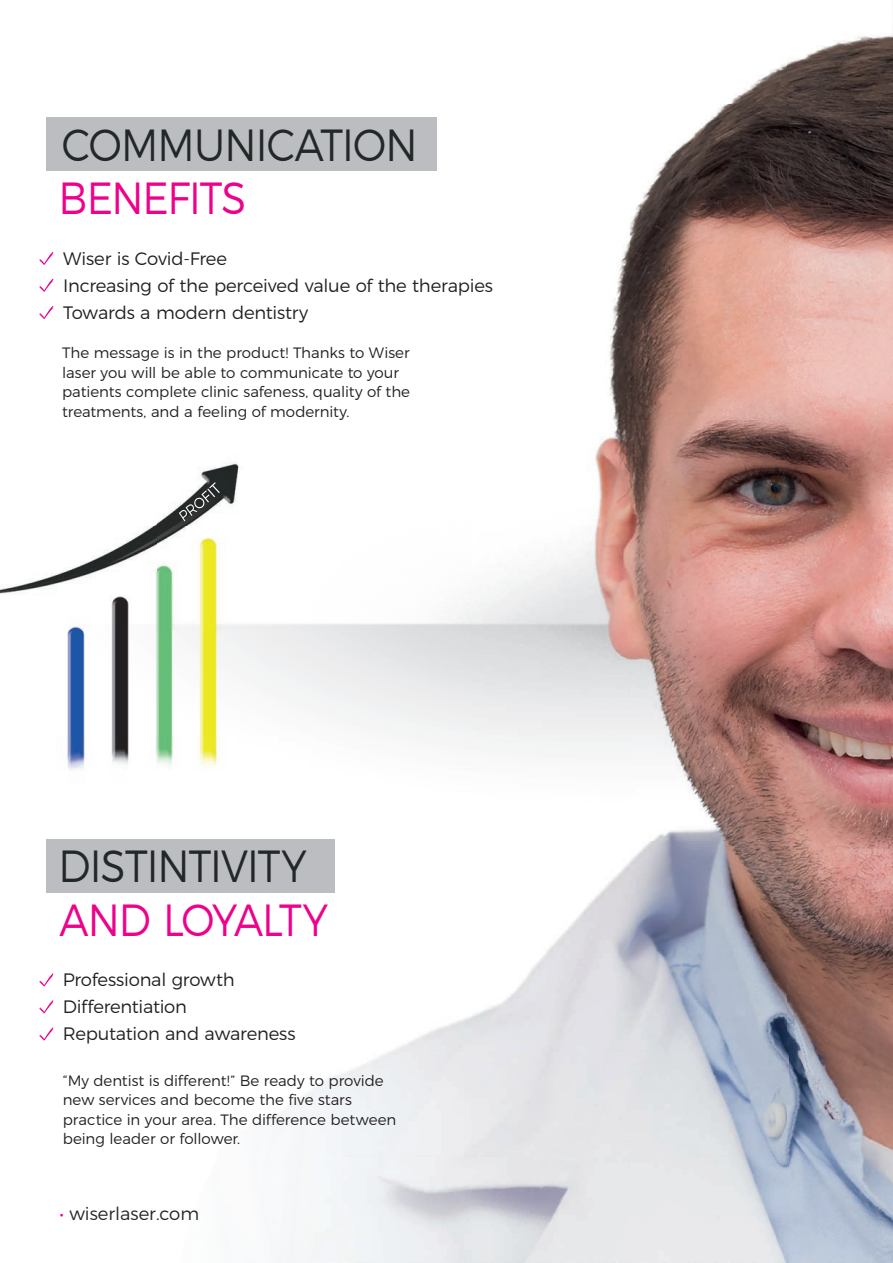
<style>
.page{position:relative;width:893px;height:1263px;background:#fff}
.page>*{position:absolute;margin:0;border:0;box-sizing:border-box;transform-origin:0 0}
.t1{font:300 45px "Montserrat";letter-spacing:-.025em;color:#222727;scale:.9 1}
.t2{font:300 45px "Montserrat";color:#ed028c;scale:.9 1}
.t3{font:300 18px/27px "Montserrat";letter-spacing:-.01em;color:#231f20}
.t4{font:300 18px "Montserrat";color:#222727}
.t5{font:300 15px/19.5px "Montserrat";letter-spacing:-.005em;color:#231f20}
.s1{color:#ed028c}
</style>
<div class="page">
<img style="left:0;top:34px;width:893px;height:1229px">
<div style="left:46px;top:117px;width:391px;height:54px;background:#bcbdc0"></div>
<div style="left:46px;top:839px;width:289px;height:53px;background:#bcbdc0"></div>
<svg style="left:39px;top:252px;width:15px;height:13px"></svg>
<svg style="left:39px;top:279px;width:15px;height:13px"></svg>
<svg style="left:39px;top:306px;width:15px;height:13px"></svg>
<svg style="left:39px;top:973px;width:15px;height:13px"></svg>
<svg style="left:39px;top:1000px;width:15px;height:13px"></svg>
<svg style="left:39px;top:1027px;width:15px;height:13px"></svg>
<svg style="left:179px;top:482px;width:41px;height:39px"></svg>
<h1 class="t1" style="left:62px;top:110px;width:397px">COMMUNICATION</h1>
<h1 class="t2" style="left:58px;top:163px;width:210px">BENEFITS</h1>
<p class="t3" style="left:63px;top:243px;width:431px">Wiser is Covid-Free<br>Increasing of the perceived value of the therapies<br>Towards a modern dentistry</p>
<p class="t5" style="left:62px;top:342px;width:349px">The message is in the product! Thanks to Wiser laser you will be able to communicate to your patients complete clinic safeness, quality of the treatments, and a feeling of modernity.</p>
<h1 class="t1" style="left:58px;top:831px;width:278px">DISTINTIVITY</h1>
<h1 class="t2" style="left:60px;top:885px;width:300px">AND LOYALTY</h1>
<p class="t3" style="left:63px;top:965px;width:234px">Professional growth<br>Differentiation<br>Reputation and awareness</p>
<p class="t5" style="left:63px;top:1069px;width:335px">“My dentist is different!” Be ready to provide new services and become the five stars practice in your area. The difference between being leader or follower.</p>
<p class="t4" style="left:60px;top:1200px;width:141px"><span class="s1">•</span> wiserlaser.com</p>
</div>
